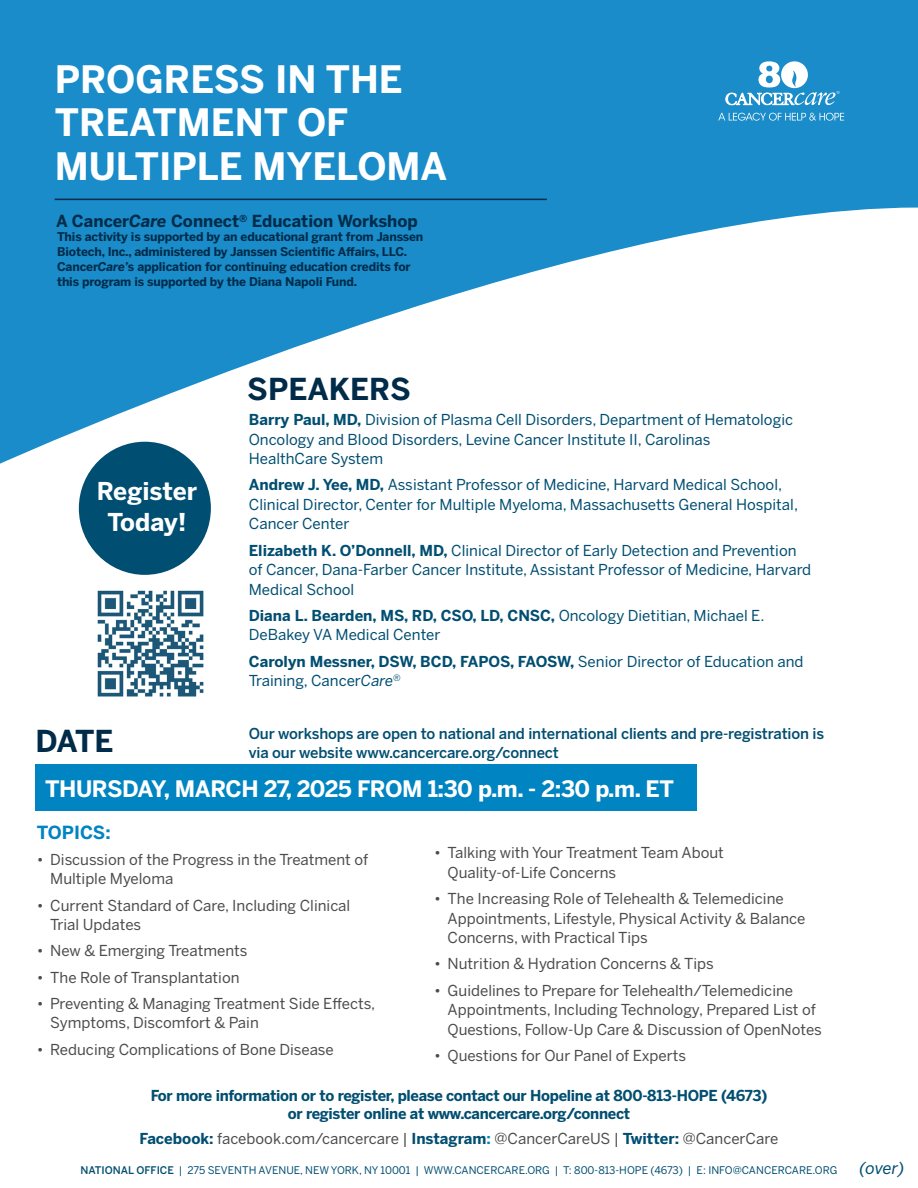
<style>
.page{position:relative;width:918px;height:1188px;background:#fff}
.page>*{position:absolute;margin:0;border:0;box-sizing:border-box;transform-origin:0 0}
.t1{font:700 37.5px/43.5px "Benton Sans";color:#fff}
.t2{font:700 30px "Benton Sans";color:#002b49}
.t3{font:700 24.45px "Benton Sans";color:#fff}
.t4{font:700 22.5px "Benton Sans";letter-spacing:-.02em;color:#fff}
.Leadder{font:700 18px "Benton Sans";color:#0084c2}
.Main_Intro{font:700 16.5px "Benton Sans";color:#002b49}
.Leadder-2{font:italic 16.5px "Benton Sans";color:#004e71}
.Leadder-3{font:15px/19.5px "Benton Sans";color:#4b4c4d}
.Main_Intro-2{font:15px/19.5px "Benton Sans";color:#004e71}
.Leadder-4{font:700 15px/18px "Benton Sans";letter-spacing:-.02em;color:#004e71;text-align:center}
.t5{font:500 15px/19.5px "Benton Sans";letter-spacing:-.01em;color:#004e71}
.Leadder-5{font:700 12px/15px "Benton Sans";letter-spacing:-.01em;color:#002b49}
.t6{font:10.5px "Benton Sans";color:#004e71}
.s1{font-style:italic}
.s2{font-weight:700}
.s3{font-weight:700;color:#004e71}
.s4{font-weight:700;color:#0084c2}
.s5{font-weight:500}
</style>
<div class="page">
<svg style="left:0;top:0;width:918px;height:464px;fill:#198cc9"></svg>
<hr style="left:55px;top:199px;width:492px;height:1px;background:#002b49">
<div style="left:79px;top:442px;width:132px;height:133px;background:#004e71;border-radius:50%"></div>
<div style="left:35px;top:765px;width:662px;height:46px;background:#0084c2"></div>
<img style="left:97px;top:590px;width:107px;height:107px">
<svg style="left:718px;top:113px;width:126px;height:8px"></svg>
<svg style="left:726px;top:60px;width:114px;height:45px"></svg>
<p class="t1" style="left:55px;top:57px;width:394px">PROGRESS IN THE<br>TREATMENT OF<br>MULTIPLE MYELOMA</p>
<p class="Main_Intro" style="left:56px;top:212px;width:363px">A Cancer<span class="s1">Care</span> Connect<sup>®</sup> Education Workshop</p>
<p class="Leadder-5" style="left:57px;top:229px;width:368px">This activity is supported by an educational grant from Janssen Biotech, Inc., administered by Janssen Scientific Affairs, LLC.<br>Cancer<span class="s1">Care’</span>s application for continuing education credits for this program is supported by the Diana Napoli Fund.</p>
<p class="t3" style="left:97px;top:477px;width:102px">Register</p>
<p class="t3" style="left:107px;top:508px;width:81px">Today!</p>
<p class="t2" style="left:35px;top:724px;width:80px">DATE</p>
<p class="t2" style="left:247px;top:371px;width:165px">SPEAKERS</p>
<p class="Main_Intro-2" style="left:249px;top:410px;width:546px"><span class="s2">Barry Paul, MD,</span> Division of Plasma Cell Disorders, Department of Hematologic<br>Oncology and Blood Disorders, Levine Cancer Institute II, Carolinas<br>HealthCare System</p>
<p class="Main_Intro-2" style="left:249px;top:475px;width:551px"><span class="s2">Andrew J. Yee, MD,</span> Assistant Professor of Medicine, Harvard Medical School,<br>Clinical Director, Center for Multiple Myeloma, Massachusetts General Hospital,<br>Cancer Center</p>
<p class="Main_Intro-2" style="left:249px;top:540px;width:564px"><span class="s2">Elizabeth K. O’Donnell, MD,</span> Clinical Director of Early Detection and Prevention of Cancer, Dana-Farber Cancer Institute, Assistant Professor of Medicine, Harvard<br>Medical School</p>
<p class="Main_Intro-2" style="left:249px;top:605px;width:517px"><span class="s2">Diana L. Bearden, MS, RD, CSO, LD, CNSC,</span> Oncology Dietitian, Michael E.<br>DeBakey VA Medical Center</p>
<p class="Main_Intro-2" style="left:249px;top:651px;width:556px"><span class="s2">Carolyn Messner, DSW, BCD, FAPOS, FAOSW,</span> Senior Director of Education and<br>Training, Cancer<span class="s1">Care</span><sup>®</sup></p>
<p class="t5" style="left:249px;top:723px;width:577px">Our workshops are open to national and international clients and pre-registration is via our website www.cancercare.org/connect</p>
<p class="t4" style="left:45px;top:775px;width:630px">THURSDAY, MARCH 27, 2025 FROM 1:30 p.m. - 2:30 p.m. ET</p>
<p class="Leadder" style="left:37px;top:821px;width:76px">TOPICS:</p>
<p class="Leadder-3" style="left:50px;top:849px;width:320px;text-indent:-14px">• Discussion of the Progress in the Treatment of<br>Multiple Myeloma</p>
<p class="Leadder-3" style="left:50px;top:895px;width:302px;text-indent:-14px">• Current Standard of Care, Including Clinical<br>Trial Updates</p>
<p class="Leadder-3" style="left:37px;top:941px;width:212px">• New &amp; Emerging Treatments</p>
<p class="Leadder-3" style="left:37px;top:967px;width:204px">• The Role of Transplantation</p>
<p class="Leadder-3" style="left:50px;top:993px;width:327px;text-indent:-14px">• Preventing &amp; Managing Treatment Side Effects,<br>Symptoms, Discomfort &amp; Pain</p>
<p class="Leadder-3" style="left:37px;top:1039px;width:299px">• Reducing Complications of Bone Disease</p>
<p class="Leadder-3" style="left:448px;top:843px;width:278px;text-indent:-14px">• Talking with Your Treatment Team About<br>Quality-of-Life Concerns</p>
<p class="Leadder-3" style="left:448px;top:889px;width:359px;text-indent:-14px">• The Increasing Role of Telehealth &amp; Telemedicine<br>Appointments, Lifestyle, Physical Activity &amp; Balance<br>Concerns, with Practical Tips</p>
<p class="Leadder-3" style="left:434px;top:954px;width:281px">• Nutrition &amp; Hydration Concerns &amp; Tips</p>
<p class="Leadder-3" style="left:448px;top:980px;width:376px;text-indent:-14px">• Guidelines to Prepare for Telehealth/Telemedicine<br>Appointments, Including Technology, Prepared List of<br>Questions, Follow-Up Care &amp; Discussion of OpenNotes</p>
<p class="Leadder-3" style="left:434px;top:1045px;width:253px">• Questions for Our Panel of Experts</p>
<p class="Leadder-4" style="left:151px;top:1087px;width:618px">For more information or to register, please contact our Hopeline at 800-813-HOPE (4673) or register online at www.cancercare.org/connect</p>
<p class="Leadder-3" style="left:140px;top:1129px;width:640px"><span class="s3">Facebook:</span> facebook.com/cancercare | <span class="s3">Instagram</span><span class="s4">:</span> @CancerCareUS | <span class="s3">Twitter:</span> @CancerCare</p>
<p class="t6" style="left:81px;top:1164px;width:758px"><span class="s5">NATIONAL OFFICE</span> | 275 SEVENTH AVENUE, NEW YORK, NY 10001 | WWW.CANCERCARE.ORG | T: 800-813-HOPE (4673) | E: INFO@CANCERCARE.ORG</p>
<p class="Leadder-2" style="left:859px;top:1158px;width:47px">(over)</p>
</div>
